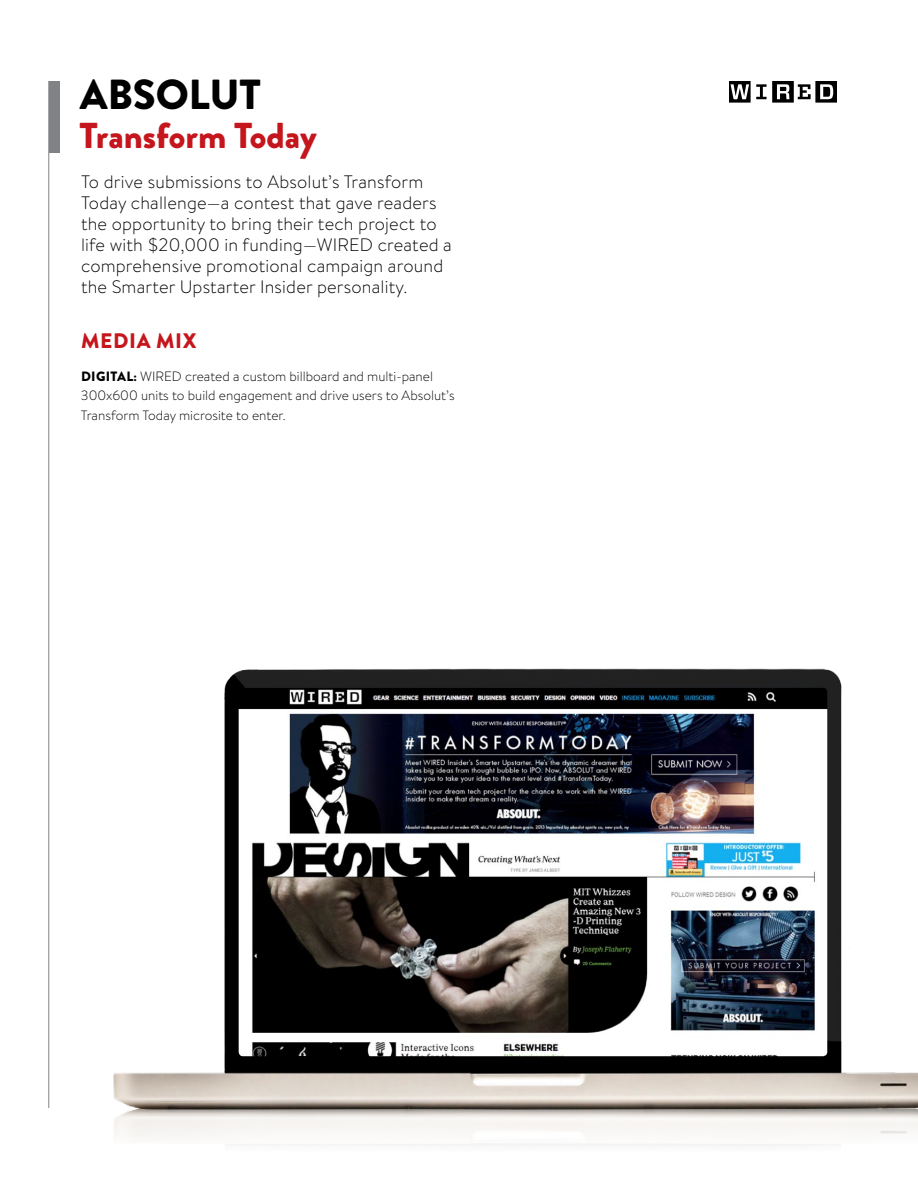
<style>
.page{position:relative;width:918px;height:1188px;background:#fff}
.page>*{position:absolute;margin:0;border:0;box-sizing:border-box;transform-origin:0 0}
.t1{font:900 42px "Brandon Grotesque";letter-spacing:-.005em;color:#000}
.t2{font:900 36px "Brandon Grotesque";color:#c4161c}
.t3{font:900 21px "Brandon Grotesque";letter-spacing:.03em;color:#c4161c}
.t4{font:300 18px/21px "Brandon Text";letter-spacing:.01em;color:#000}
.t5{font:300 13.5px/19.5px "Brandon Text";color:#000}
.s1{font-family:"Brandon Grotesque";font-weight:900}
</style>
<div class="page">
<img style="left:113px;top:668px;width:805px;height:478px">
<img style="left:239px;top:688px;width:588px;height:368px">
<svg style="left:729px;top:81px;width:108px;height:22px"></svg>
<div style="left:49px;top:81px;width:10px;height:71px;background:#808285"></div>
<hr style="left:48px;top:81px;width:1px;height:1027px;background:#808285">
<h1 class="t1" style="left:80px;top:65px;width:182px">ABSOLUT</h1>
<h2 class="t2" style="left:80px;top:110px;width:239px">Transform Today</h2>
<p class="t4" style="left:81px;top:171px;width:372px">To drive submissions to Absolut’s Transform Today challenge—a contest that gave readers the opportunity to bring their tech project to life with $20,000 in funding—WIRED created a comprehensive promotional campaign around the Smarter Upstarter Insider personality.</p>
<p class="t3" style="left:81px;top:326px;width:117px">Media Mix</p>
<p class="t5" style="left:81px;top:366px;width:375px"><span class="s1">Digital:</span> WIRED created a custom billboard and multi-panel<br>300x600 units to build engagement and drive users to Absolut’s<br>Transform Today microsite to enter.</p>
</div>
